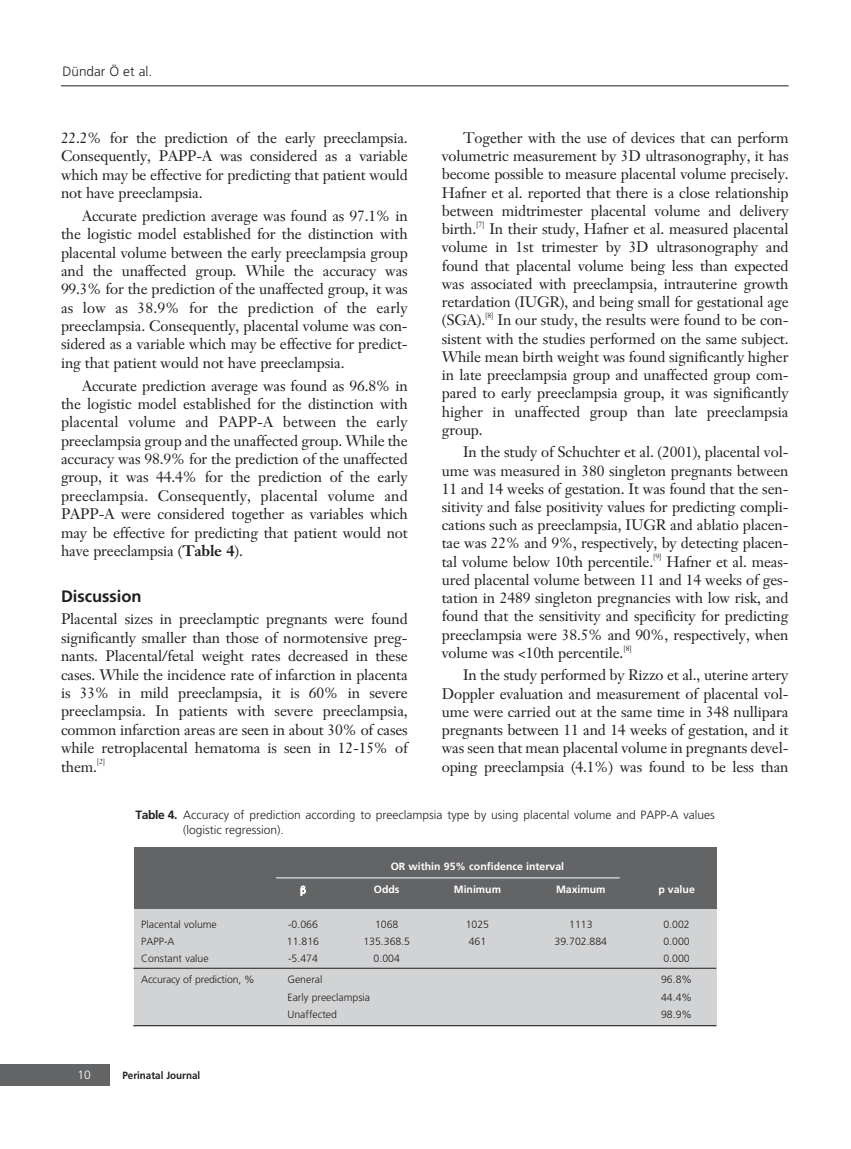
<style>
.page{position:relative;width:851px;height:1149px;background:#fff}
.page>*{position:absolute;margin:0;border:0;box-sizing:border-box;transform-origin:0 0}
.t1{font:700 16.5px "Frutiger";color:#231f20}
.t2{font:15px/18.5px "Janson Text";letter-spacing:-.01em;color:#231f20;text-align:justify}
.t3{font:300 13.5px "Frutiger";color:#231f20}
.t4{font:300 12px/14.4px "Frutiger";color:#231f20}
.t5{font:300 12px "Frutiger";color:#fff}
.t6{font:300 10.5px "Frutiger";color:#231f20}
.t7{font:700 10.5px "Frutiger";color:#fff}
.t8{font:700 10.5px "Frutiger";color:#231f20;scale:.94 1}
.t9{font:7.5px "Janson Text";color:#231f20}
.s1{font-weight:700}
</style>
<div class="page">
<div style="left:0;top:1064px;width:109px;height:21px;background:#636466"></div>
<hr style="left:61px;top:85px;width:727px;height:1px;background:#231f20">
<div style="left:134px;top:905px;width:582px;height:120px;background:#d1d3d4"></div>
<div style="left:134px;top:846px;width:582px;height:62px;background:#636466"></div>
<hr style="left:133px;top:1024px;width:583px;height:1px;background:#231f20">
<hr style="left:133px;top:967px;width:583px;height:1px;background:#231f20">
<hr style="left:276px;top:877px;width:343px;height:1px;background:#fff">
<p class="t3" style="left:62px;top:66px;width:91px">Dündar Ö et al.</p>
<p class="t2" style="left:61px;top:130px;width:348px">22.2% for the prediction of the early preeclampsia.<br>Consequently, PAPP-A was considered as a variable which may be effective for predicting that patient would not have preeclampsia.</p>
<p class="t2" style="left:61px;top:208px;width:348px;text-indent:21px">Accurate prediction average was found as 97.1% in the logistic model established for the distinction with placental volume between the early preeclampsia group and the unaffected group. While the accuracy was 99.3% for the prediction of the unaffected group, it was as low as 38.9% for the prediction of the early preeclampsia. Consequently, placental volume was con&shy;sidered as a variable which may be effective for predict&shy;ing that patient would not have preeclampsia.</p>
<p class="t2" style="left:61px;top:377px;width:348px;text-indent:21px">Accurate prediction average was found as 96.8% in the logistic model established for the distinction with placental volume and PAPP-A between the early preeclampsia group and the unaffected group. While the accuracy was 98.9% for the prediction of the unaffected group, it was 44.4% for the prediction of the early preeclampsia. Consequently, placental volume and PAPP-A were considered together as variables which may be effective for predicting that patient would not have preeclampsia (<span class="s1">Table 4</span>).</p>
<p class="t1" style="left:61px;top:589px;width:82px">Discussion</p>
<p class="t2" style="left:61px;top:611px;width:348px">Placental sizes in preeclamptic pregnants were found significantly smaller than those of normotensive preg&shy;nants. Placental/fetal weight rates decreased in these cases. While the incidence rate of infarction in placenta is 33% in mild preeclampsia, it is 60% in severe preeclampsia. In patients with severe preeclampsia, common infarction areas are seen in about 30% of cases while retroplacental hematoma is seen in 12-15% of them.</p>
<p class="t2" style="left:442px;top:130px;width:348px;text-indent:21px">Together with the use of devices that can perform volumetric measurement by 3D ultrasonography, it has become possible to measure placental volume precisely.<br>Hafner et al. reported that there is a close relationship between midtrimester placental volume and delivery birth.</p>
<p class="t9" style="left:476px;top:221px;width:10px">[7]</p>
<p class="t2" style="left:442px;top:221px;width:348px;text-indent:48px">In their study, Hafner et al. measured placental volume in 1st trimester by 3D ultrasonography and found that placental volume being less than expected was associated with preeclampsia, intrauterine growth retardation (IUGR), and being small for gestational age (SGA).</p>
<p class="t9" style="left:485px;top:312px;width:10px">[8]</p>
<p class="t2" style="left:442px;top:312px;width:348px;text-indent:56px">In our study, the results were found to be con&shy;sistent with the studies performed on the same subject.<br>While mean birth weight was found significantly higher in late preeclampsia group and unaffected group com&shy;pared to early preeclampsia group, it was significantly higher in unaffected group than late preeclampsia group.</p>
<p class="t2" style="left:442px;top:444px;width:348px;text-indent:21px">In the study of Schuchter et al. (2001), placental vol&shy;ume was measured in 380 singleton pregnants between 11 and 14 weeks of gestation. It was found that the sen&shy;sitivity and false positivity values for predicting compli&shy;cations such as preeclampsia, IUGR and ablatio placen&shy;tae was 22% and 9%, respectively, by detecting placen&shy;tal volume below 10th percentile.</p>
<p class="t9" style="left:653px;top:553px;width:10px">[9]</p>
<p class="t2" style="left:442px;top:553px;width:348px;text-indent:224px">Hafner et al. meas&shy;ured placental volume between 11 and 14 weeks of ges&shy;tation in 2489 singleton pregnancies with low risk, and found that the sensitivity and specificity for predicting preeclampsia were 38.5% and 90%, respectively, when volume was &lt;10th percentile.</p>
<p class="t9" style="left:623px;top:644px;width:10px">[8]</p>
<p class="t2" style="left:442px;top:667px;width:348px;text-indent:21px">In the study performed by Rizzo et al., uterine artery Doppler evaluation and measurement of placental vol&shy;ume were carried out at the same time in 348 nullipara pregnants between 11 and 14 weeks of gestation, and it was seen that mean placental volume in pregnants devel&shy;oping preeclampsia (4.1%) was found to be less than</p>
<p class="t4" style="left:183px;top:808px;width:533px;text-indent:-48px"><span class="s1">Table 4.</span> Accuracy of prediction according to preeclampsia type by using placental volume and PAPP-A values (logistic regression).</p>
<p class="t7" style="left:390px;top:861px;width:175px">OR within 95% confidence interval</p>
<p class="t7" style="left:374px;top:885px;width:27px">Odds</p>
<p class="t7" style="left:453px;top:885px;width:49px">Minimum</p>
<p class="t7" style="left:556px;top:885px;width:51px">Maximum</p>
<p class="t7" style="left:658px;top:885px;width:38px">p value</p>
<p class="t6" style="left:141px;top:919px;width:77px">Placental volume</p>
<p class="t6" style="left:288px;top:919px;width:31px">-0.066</p>
<p class="t6" style="left:375px;top:919px;width:25px">1068</p>
<p class="t6" style="left:465px;top:919px;width:25px">1025</p>
<p class="t6" style="left:569px;top:919px;width:25px">1113</p>
<p class="t6" style="left:663px;top:919px;width:28px">0.002</p>
<p class="t6" style="left:141px;top:936px;width:35px">PAPP-A</p>
<p class="t6" style="left:287px;top:936px;width:34px">11.816</p>
<p class="t6" style="left:363px;top:936px;width:48px">135.368.5</p>
<p class="t6" style="left:468px;top:936px;width:19px">461</p>
<p class="t6" style="left:554px;top:936px;width:54px">39.702.884</p>
<p class="t6" style="left:663px;top:936px;width:28px">0.000</p>
<p class="t6" style="left:141px;top:953px;width:69px">Constant value</p>
<p class="t6" style="left:288px;top:953px;width:31px">-5.474</p>
<p class="t6" style="left:373px;top:953px;width:28px">0.004</p>
<p class="t6" style="left:663px;top:953px;width:28px">0.000</p>
<p class="t6" style="left:141px;top:975px;width:115px">Accuracy of prediction, %</p>
<p class="t6" style="left:287px;top:975px;width:36px">General</p>
<p class="t6" style="left:661px;top:975px;width:32px">96.8%</p>
<p class="t6" style="left:287px;top:992px;width:84px">Early preeclampsia</p>
<p class="t6" style="left:661px;top:992px;width:32px">44.4%</p>
<p class="t6" style="left:287px;top:1009px;width:51px">Unaffected</p>
<p class="t6" style="left:661px;top:1009px;width:32px">98.9%</p>
<p class="t9" style="left:97px;top:758px;width:10px">[2]</p>
<p class="t5" style="left:77px;top:1069px;width:15px">10</p>
<p class="t8" style="left:122px;top:1070px;width:84px">Perinatal Journal</p>
</div>
